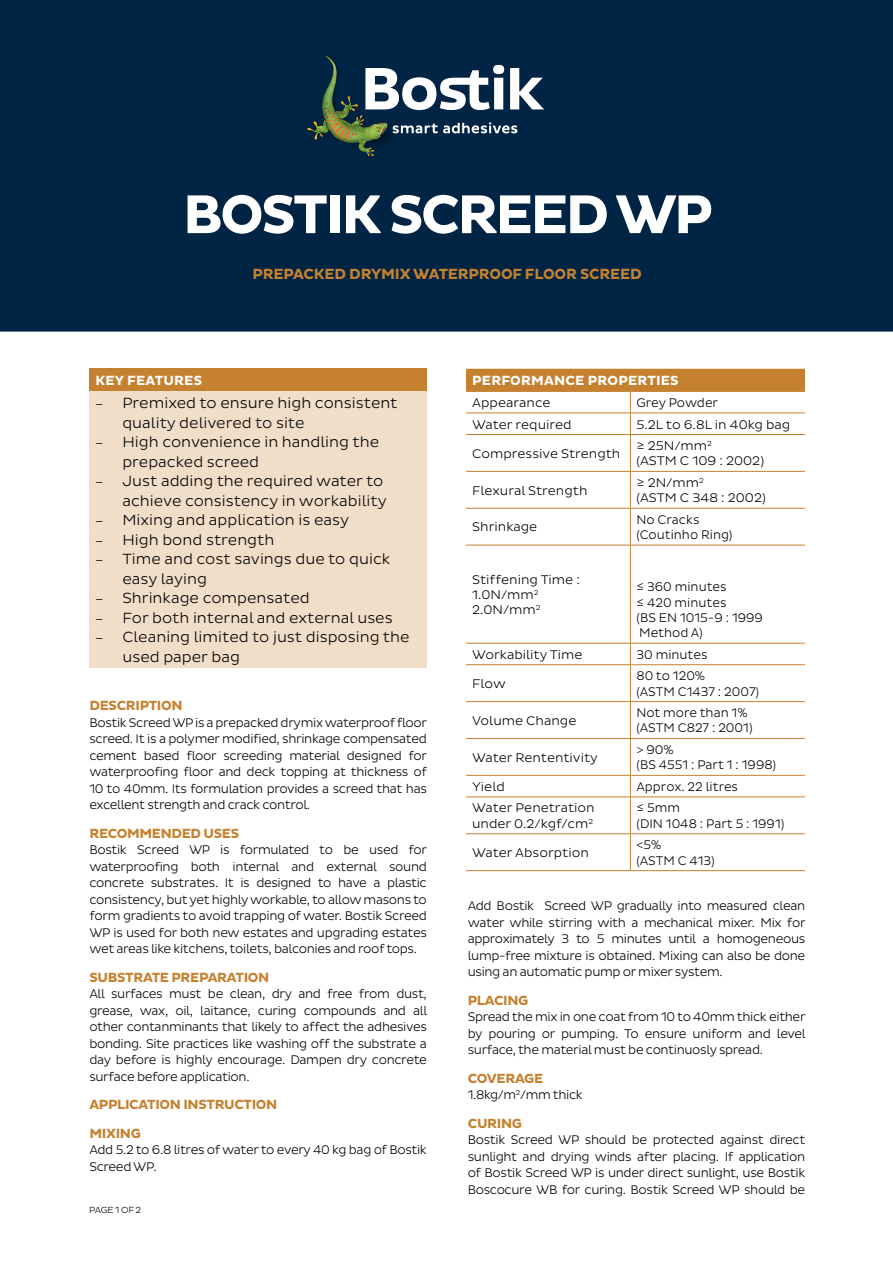
<style>
.page{position:relative;width:893px;height:1263px;background:#fff}
.page>*{position:absolute;margin:0;border:0;box-sizing:border-box;transform-origin:0 0}
.t1{font:700 55.5px "Pluto Sans";letter-spacing:-.05em;color:#fff}
.t2{font:300 15px/19.5px "Pluto Sans";color:#000}
.t3{font:700 15px "Pluto Sans";letter-spacing:-.01em;color:#c5812f}
.t4{font:700 13.5px "Pluto Sans";letter-spacing:-.025em;color:#c5812f}
.t5{font:700 13.5px "Pluto Sans";letter-spacing:.015em;color:#fff}
.t6{font:300 12.75px/16.5px "Pluto Sans";letter-spacing:-.015em;color:#000;text-align:justify;scale:.96 1}
.t7{font:300 12.75px/15.3px "Pluto Sans";letter-spacing:-.015em;color:#000}
.t8{font:300 12.75px/15.3px "Pluto Sans";letter-spacing:-.015em;color:#000;scale:.95 1}
.t9{font:300 9px "Pluto Sans";letter-spacing:-.04em;color:#000}
.s1{font-family:"Minion Pro";font-weight:400}
</style>
<div class="page">
<div style="left:0;top:0;width:893px;height:332px;background:#002443"></div>
<svg style="left:405px;top:122px;width:112px;height:11px"></svg>
<svg style="left:405px;top:65px;width:139px;height:45px"></svg>
<img style="left:307px;top:52px;width:98px;height:108px">
<div style="left:89px;top:369px;width:338px;height:22px;background:#c5812f"></div>
<div style="left:89px;top:391px;width:338px;height:277px;background:#f0dec9"></div>
<div style="left:466px;top:369px;width:339px;height:22px;background:#c5812f"></div>
<svg style="left:466px;top:391px;width:339px;height:43px"></svg>
<hr style="left:466px;top:434px;width:164px;height:1px;background:#c5812f">
<hr style="left:630px;top:434px;width:175px;height:1px;background:#c5812f">
<hr style="left:630px;top:435px;width:1px;height:36px;background:#c5812f">
<hr style="left:466px;top:471px;width:164px;height:1px;background:#c5812f">
<hr style="left:630px;top:471px;width:175px;height:1px;background:#c5812f">
<hr style="left:630px;top:472px;width:1px;height:36px;background:#c5812f">
<hr style="left:466px;top:508px;width:164px;height:1px;background:#c5812f">
<hr style="left:630px;top:508px;width:175px;height:1px;background:#c5812f">
<hr style="left:630px;top:509px;width:1px;height:36px;background:#c5812f">
<hr style="left:466px;top:545px;width:164px;height:1px;background:#c5812f">
<hr style="left:630px;top:545px;width:175px;height:1px;background:#c5812f">
<hr style="left:630px;top:545px;width:1px;height:98px;background:#c5812f">
<hr style="left:466px;top:643px;width:164px;height:1px;background:#c5812f">
<hr style="left:630px;top:643px;width:175px;height:1px;background:#c5812f">
<svg style="left:630px;top:643px;width:1px;height:21px"></svg>
<hr style="left:466px;top:664px;width:164px;height:1px;background:#c5812f">
<hr style="left:630px;top:664px;width:175px;height:1px;background:#c5812f">
<hr style="left:630px;top:665px;width:1px;height:36px;background:#c5812f">
<hr style="left:466px;top:701px;width:164px;height:1px;background:#c5812f">
<hr style="left:630px;top:701px;width:175px;height:1px;background:#c5812f">
<hr style="left:630px;top:702px;width:1px;height:36px;background:#c5812f">
<hr style="left:466px;top:738px;width:164px;height:1px;background:#c5812f">
<hr style="left:630px;top:738px;width:175px;height:1px;background:#c5812f">
<hr style="left:630px;top:739px;width:1px;height:36px;background:#c5812f">
<hr style="left:466px;top:775px;width:164px;height:1px;background:#c5812f">
<hr style="left:630px;top:775px;width:175px;height:1px;background:#c5812f">
<svg style="left:630px;top:776px;width:1px;height:20px"></svg>
<hr style="left:466px;top:796px;width:164px;height:1px;background:#c5812f">
<hr style="left:630px;top:796px;width:175px;height:1px;background:#c5812f">
<hr style="left:630px;top:797px;width:1px;height:36px;background:#c5812f">
<hr style="left:466px;top:833px;width:164px;height:1px;background:#c5812f">
<hr style="left:630px;top:833px;width:175px;height:1px;background:#c5812f">
<hr style="left:630px;top:834px;width:1px;height:36px;background:#c5812f">
<hr style="left:466px;top:870px;width:164px;height:1px;background:#c5812f">
<hr style="left:630px;top:870px;width:175px;height:1px;background:#c5812f">
<h1 class="t1" style="left:183px;top:183px;width:531px">BOSTIK SCREED WP</h1>
<p class="t3" style="left:252px;top:265px;width:391px">PREPACKED DRYMIX WATERPROOF FLOOR SCREED</p>
<p class="t5" style="left:95px;top:373px;width:51px">KEY FEAT</p>
<p class="t5" style="left:163px;top:373px;width:21px">URES</p>
<p class="t2" style="left:122px;top:393px;width:277px;text-indent:-27px"><span class="s1">–</span> Premixed to ensure high consistent quality delivered to site</p>
<p class="t2" style="left:122px;top:432px;width:258px;text-indent:-27px"><span class="s1">–</span> High convenience in handling the prepacked screed</p>
<p class="t2" style="left:95px;top:471px;width:293px;text-align:right"><span class="s1">–</span> Just adding the required water to achieve consistency in workability</p>
<p class="t2" style="left:95px;top:510px;width:255px"><span class="s1">–</span> Mixing and application is easy</p>
<p class="t2" style="left:95px;top:530px;width:181px"><span class="s1">–</span> High bond strength</p>
<p class="t2" style="left:122px;top:549px;width:269px;text-indent:-27px"><span class="s1">–</span> Time and cost savings due to quick easy laying</p>
<p class="t2" style="left:95px;top:588px;width:216px"><span class="s1">–</span> Shrinkage compensated</p>
<p class="t2" style="left:95px;top:608px;width:299px"><span class="s1">–</span> For both internal and external uses</p>
<p class="t2" style="left:122px;top:627px;width:289px;text-indent:-27px"><span class="s1">–</span> Cleaning limited to just disposing the used paper bag</p>
<p class="t4" style="left:89px;top:698px;width:10px">DESCRIPTION</p>
<p class="t6" style="left:89px;top:714px;width:353px">Bostik Screed WP is a prepacked drymix waterproof floor screed. It is a polymer modified, shrinkage compensated cement based floor screeding material designed for waterproofing floor and deck topping at thickness of 10 to 40mm. Its formulation provides a screed that has excellent strength and crack control.</p>
<p class="t4" style="left:89px;top:825px;width:20px">RECO</p>
<p class="t4" style="left:127px;top:825px;width:96px">MMENDED USES</p>
<p class="t6" style="left:89px;top:842px;width:353px">Bostik Screed WP is formulated to be used for waterproofing both internal and external sound concrete substrates. It is designed to have a plastic consistency, but yet highly workable, to allow masons to form gradients to avoid trapping of water. Bostik Screed WP is used for both new estates and upgrading estates wet areas like kitchens, toilets, balconies and roof tops.</p>
<p class="t4" style="left:89px;top:969px;width:28px">SUBSTRATE</p>
<p class="t4" style="left:171px;top:969px;width:10px">PREPARATION</p>
<p class="t6" style="left:89px;top:986px;width:353px">All surfaces must be clean, dry and free from dust, grease, wax, oil, laitance, curing compounds and all other contanminants that likely to affect the adhesives bonding. Site practices like washing off the substrate a day before is highly encourage. Dampen dry concrete surface before application.</p>
<p class="t4" style="left:89px;top:1097px;width:10px">APPLICATION</p>
<p class="t4" style="left:183px;top:1097px;width:9px">INSTR</p>
<p class="t4" style="left:224px;top:1097px;width:20px">UCTION</p>
<p class="t4" style="left:89px;top:1125px;width:53px">M IXING</p>
<p class="t6" style="left:89px;top:1142px;width:353px">Add 5.2 to 6.8 litres of water to every 40 kg bag of Bostik<br>Screed WP.</p>
<p class="t9" style="left:89px;top:1204px;width:54px">PAGE 1 OF 2</p>
<p class="t5" style="left:472px;top:373px;width:21px">PERFOR</p>
<p class="t5" style="left:531px;top:373px;width:24px">MANCE</p>
<p class="t5" style="left:588px;top:373px;width:20px">PROPERTIES</p>
<p class="t7" style="left:472px;top:395px;width:80px">Appearance</p>
<p class="t8" style="left:636px;top:395px;width:88px">Grey Powder</p>
<p class="t7" style="left:472px;top:417px;width:101px">Water required</p>
<p class="t7" style="left:636px;top:417px;width:155px">5.2L to 6.8L in 40kg bag</p>
<p class="t7" style="left:472px;top:446px;width:150px">Compressive Strength</p>
<p class="t7" style="left:636px;top:438px;width:129px">≥ 25N/mm<sup>2<br></sup>(ASTM C 109 : 2002)</p>
<p class="t7" style="left:472px;top:483px;width:117px">Flexural Strength</p>
<p class="t7" style="left:636px;top:475px;width:131px">≥ 2N/mm<sup>2<br></sup>(ASTM C 348 : 2002)</p>
<p class="t7" style="left:472px;top:520px;width:67px">Shrinkage</p>
<p class="t8" style="left:636px;top:512px;width:103px">No Cracks (Coutinho Ring)</p>
<p class="t7" style="left:472px;top:572px;width:109px">Stiffening Time :<br>1.0N/mm<sup>2<br></sup>2.0N/mm<sup>2</sup></p>
<p class="t8" style="left:636px;top:579px;width:135px">≤ 360 minutes<br>≤ 420 minutes<br>(BS EN 1015-9 : 1999<br>Method A)</p>
<p class="t7" style="left:472px;top:647px;width:112px">Workability Time</p>
<p class="t8" style="left:636px;top:647px;width:76px">30 minutes</p>
<p class="t7" style="left:472px;top:676px;width:35px">Flow</p>
<p class="t8" style="left:636px;top:668px;width:131px">80 to 120%<br>(ASTM C1437 : 2007)</p>
<p class="t7" style="left:472px;top:713px;width:106px">Volume Change</p>
<p class="t8" style="left:636px;top:705px;width:124px">Not more than 1% (ASTM C827 : 2001)</p>
<p class="t7" style="left:472px;top:750px;width:127px">Water Rententivity</p>
<p class="t8" style="left:636px;top:742px;width:148px">&gt; 90%<br>(BS 4551 : Part 1 : 1998)</p>
<p class="t7" style="left:472px;top:779px;width:34px">Yield</p>
<p class="t8" style="left:636px;top:779px;width:109px">Approx. 22 litres</p>
<p class="t7" style="left:472px;top:801px;width:124px">Water Penetration under 0.2/kgf/cm<sup>2</sup></p>
<p class="t8" style="left:636px;top:801px;width:157px">≤ 5mm<br>(DIN 1048 : Part 5 : 1991)</p>
<p class="t7" style="left:472px;top:845px;width:118px">Water Absorption</p>
<p class="t8" style="left:636px;top:837px;width:84px">&lt;5%<br>(ASTM C 413)</p>
<p class="t6" style="left:468px;top:897px;width:353px">Add Bostik Screed WP gradually into measured clean water while stirring with a mechanical mixer. Mix for approximately 3 to 5 minutes until a homogeneous lump-free mixture is obtained. Mixing can also be done using an automatic pump or mixer system.</p>
<p class="t4" style="left:468px;top:992px;width:62px">PLACING</p>
<p class="t6" style="left:468px;top:1008px;width:353px">Spread the mix in one coat from 10 to 40mm thick either by pouring or pumping. To ensure uniform and level surface, the material must be continuosly spread.</p>
<p class="t4" style="left:468px;top:1070px;width:77px">COVERAGE</p>
<p class="t6" style="left:468px;top:1086px;width:121px">1.8kg/m<sup>2</sup>/mm thick</p>
<p class="t4" style="left:468px;top:1115px;width:29px">CURING</p>
<p class="t6" style="left:468px;top:1131px;width:353px">Bostik Screed WP should be protected against direct sunlight and drying winds after placing. If application of Bostik Screed WP is under direct sunlight, use Bostik Boscocure WB for curing. Bostik Screed WP should be</p>
</div>
